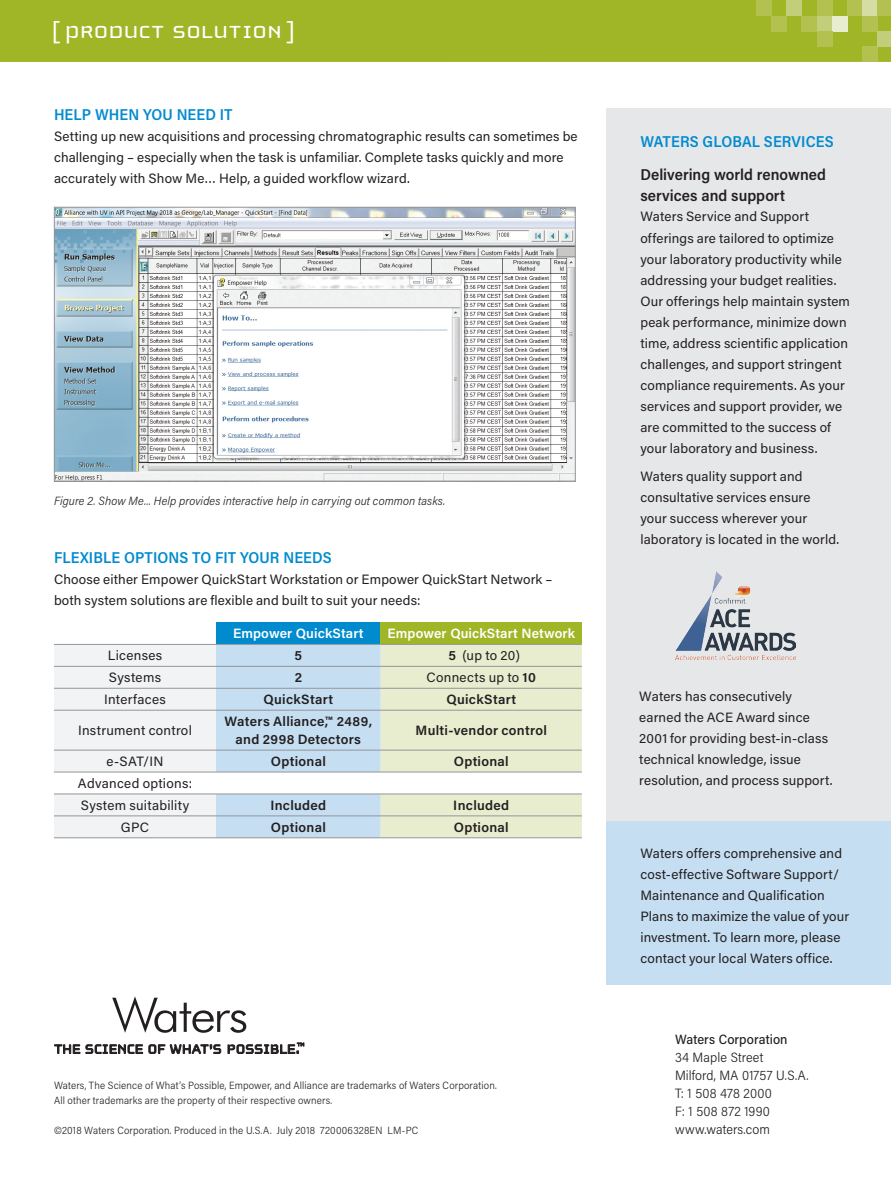
<style>
.page{position:relative;width:891px;height:1188px;background:#fff}
.page>*{position:absolute;margin:0;border:0;box-sizing:border-box;transform-origin:0 0}
.t1{font:25.5px "Cholla Unicase";letter-spacing:.01em;color:#fff;scale:1.1 1}
.t2{font:600 15.75px "Acumin Pro Semi Cond";letter-spacing:.005em;color:#008bcf}
.t3{font:600 15.75px/21px "Acumin Pro Semi Cond";letter-spacing:.005em;color:#231f20}
.t4{font:13.5px/21px "Acumin Pro";letter-spacing:.01em;color:#231f20}
.t5{font:600 13.5px/18px "Acumin Pro";letter-spacing:.025em;color:#231f20;text-align:center}
.t6{font:300 13.5px/18px "Acumin Pro Semi Cond";letter-spacing:.01em;color:#231f20}
.t7{font:600 13.5px "Acumin Pro";letter-spacing:.01em;color:#fff}
.t8{font:500 13.5px "Acumin Pro Semi Cond";letter-spacing:.005em;color:#231f20}
.t9{font:italic 300 12px "Acumin Pro Semi Cond";letter-spacing:.01em;color:#231f20}
.t10{font:300 10.5px/15px "Acumin Pro Semi Cond";letter-spacing:.015em;color:#231f20}
.s1{font-weight:600}
</style>
<div class="page">
<div style="left:0;top:0;width:891px;height:62px;background:#a0b627"></div>
<div style="left:756px;top:0;width:15px;height:16px;background:#b2c150"></div>
<div style="left:862px;top:47px;width:15px;height:15px;background:#b2c150"></div>
<div style="left:771px;top:16px;width:16px;height:15px;background:#b2c150"></div>
<div style="left:787px;top:0;width:15px;height:16px;background:#c3ce7b"></div>
<div style="left:802px;top:16px;width:15px;height:15px;background:#b2c150"></div>
<div style="left:817px;top:16px;width:15px;height:15px;background:#c3ce7b"></div>
<div style="left:832px;top:16px;width:16px;height:15px;background:#e8edcf"></div>
<div style="left:817px;top:0;width:15px;height:16px;background:#b2c150"></div>
<div style="left:817px;top:31px;width:15px;height:16px;background:#b2c150"></div>
<div style="left:862px;top:0;width:15px;height:16px;background:#d5dda4"></div>
<div style="left:848px;top:0;width:14px;height:16px;background:#b2c150"></div>
<div style="left:877px;top:0;width:14px;height:16px;background:#b2c150"></div>
<div style="left:862px;top:16px;width:15px;height:15px;background:#b2c150"></div>
<div style="left:877px;top:31px;width:14px;height:16px;background:#c3ce7b"></div>
<svg style="left:54px;top:1044px;width:167px;height:10px"></svg>
<svg style="left:228px;top:1043px;width:76px;height:11px"></svg>
<svg style="left:112px;top:996px;width:134px;height:37px"></svg>
<div style="left:607px;top:108px;width:284px;height:713px;background:#e6e7e9"></div>
<img style="left:676px;top:572px;width:120px;height:87px">
<div style="left:607px;top:821px;width:284px;height:164px;background:#c5def2"></div>
<div style="left:216px;top:623px;width:165px;height:21px;background:#008bcf"></div>
<div style="left:381px;top:623px;width:201px;height:21px;background:#a0b627"></div>
<svg style="left:54px;top:645px;width:528px;height:192px"></svg>
<hr style="left:54px;top:644px;width:162px;height:1px;background:#939598">
<hr style="left:216px;top:644px;width:165px;height:1px;background:#939598">
<hr style="left:381px;top:644px;width:201px;height:1px;background:#939598">
<hr style="left:54px;top:666px;width:162px;height:1px;background:#939598">
<hr style="left:216px;top:666px;width:165px;height:1px;background:#939598">
<hr style="left:381px;top:666px;width:201px;height:1px;background:#939598">
<hr style="left:54px;top:688px;width:162px;height:1px;background:#939598">
<hr style="left:216px;top:688px;width:165px;height:1px;background:#939598">
<hr style="left:381px;top:688px;width:201px;height:1px;background:#939598">
<hr style="left:54px;top:710px;width:162px;height:1px;background:#939598">
<hr style="left:216px;top:710px;width:165px;height:1px;background:#939598">
<hr style="left:381px;top:710px;width:201px;height:1px;background:#939598">
<hr style="left:54px;top:750px;width:162px;height:1px;background:#939598">
<hr style="left:216px;top:750px;width:165px;height:1px;background:#939598">
<hr style="left:381px;top:750px;width:201px;height:1px;background:#939598">
<hr style="left:54px;top:772px;width:162px;height:1px;background:#939598">
<hr style="left:216px;top:772px;width:165px;height:1px;background:#939598">
<hr style="left:381px;top:772px;width:201px;height:1px;background:#939598">
<hr style="left:54px;top:794px;width:162px;height:1px;background:#939598">
<hr style="left:216px;top:794px;width:165px;height:1px;background:#939598">
<hr style="left:381px;top:794px;width:201px;height:1px;background:#939598">
<hr style="left:54px;top:816px;width:162px;height:1px;background:#939598">
<hr style="left:216px;top:816px;width:165px;height:1px;background:#939598">
<hr style="left:381px;top:816px;width:201px;height:1px;background:#939598">
<hr style="left:54px;top:837px;width:162px;height:1px;background:#939598">
<hr style="left:216px;top:837px;width:165px;height:1px;background:#939598">
<hr style="left:381px;top:837px;width:201px;height:1px;background:#939598">
<img style="left:56px;top:209px;width:518px;height:270px">
<div style="left:54px;top:207px;width:522px;height:274px;border:1px solid #939598"></div>
<h1 class="t1" style="left:52px;top:19px;width:223px">[ PRODUCT SOLUTION ]</h1>
<p class="t2" style="left:54px;top:104px;width:180px">HELP WHEN YOU NEED IT</p>
<p class="t4" style="left:54px;top:125px;width:525px">Setting up new acquisitions and processing chromatographic results can sometimes be challenging – especially when the task is unfamiliar. Complete tasks quickly and more accurately with Show Me… Help, a guided workflow wizard.</p>
<p class="t9" style="left:54px;top:493px;width:393px">Figure 2. Show Me... Help provides interactive help in carrying out common tasks.</p>
<p class="t2" style="left:54px;top:547px;width:279px">FLEXIBLE OPTIONS TO FIT YOUR NEEDS</p>
<p class="t4" style="left:54px;top:568px;width:500px">Choose either Empower QuickStart Workstation or Empower QuickStart Network – both system solutions are flexible and built to suit your needs:</p>
<p class="t7" style="left:233px;top:624px;width:132px">Empower QuickStart</p>
<p class="t7" style="left:387px;top:624px;width:189px">Empower QuickStart Network</p>
<p class="t4" style="left:108px;top:645px;width:56px">Licenses</p>
<p class="t5" style="left:295px;top:646px;width:9px">5</p>
<p class="t4" style="left:449px;top:645px;width:73px"><span class="s1">5</span> (up to 20)</p>
<p class="t4" style="left:109px;top:667px;width:54px">Systems</p>
<p class="t5" style="left:295px;top:668px;width:9px">2</p>
<p class="t4" style="left:426px;top:667px;width:111px">Connects up to <span class="s1">10</span></p>
<p class="t4" style="left:104px;top:688px;width:63px">Interfaces</p>
<p class="t5" style="left:264px;top:690px;width:71px">QuickStart</p>
<p class="t5" style="left:446px;top:690px;width:71px">QuickStart</p>
<p class="t4" style="left:78px;top:719px;width:115px">Instrument control</p>
<p class="t5" style="left:225px;top:712px;width:149px">Waters Alliance,™ 2489, and 2998 Detectors</p>
<p class="t5" style="left:416px;top:721px;width:133px">Multi-vendor control</p>
<p class="t4" style="left:106px;top:750px;width:59px">e-SAT/IN</p>
<p class="t5" style="left:271px;top:752px;width:57px">Optional</p>
<p class="t5" style="left:454px;top:752px;width:57px">Optional</p>
<p class="t4" style="left:78px;top:772px;width:116px;line-height:21.9px">Advanced options:<br>System suitability</p>
<p class="t5" style="left:270px;top:796px;width:57px">Included</p>
<p class="t5" style="left:453px;top:796px;width:57px">Included</p>
<p class="t4" style="left:121px;top:816px;width:30px">GPC</p>
<p class="t5" style="left:271px;top:818px;width:57px">Optional</p>
<p class="t5" style="left:454px;top:818px;width:57px">Optional</p>
<p class="t10" style="left:54px;top:1077px;width:444px">Waters, The Science of What’s Possible, Empower, and Alliance are trademarks of Waters Corporation.<br>All other trademarks are the property of their respective owners.</p>
<p class="t10" style="left:54px;top:1122px;width:366px">©2018 Waters Corporation. Produced in the U.S.A. July 2018 720006328EN LM-PC</p>
<p class="t2" style="left:640px;top:131px;width:195px">WATERS GLOBAL SERVICES</p>
<p class="t3" style="left:640px;top:163px;width:187px">Delivering world renowned services and support</p>
<p class="t4" style="left:640px;top:206px;width:211px">Waters Service and Support offerings are tailored to optimize your laboratory productivity while addressing your budget realities.<br>Our offerings help maintain system peak performance, minimize down time, address scientific application challenges, and support stringent compliance requirements. As your services and support provider, we are committed to the success of your laboratory and business.</p>
<p class="t4" style="left:640px;top:465px;width:200px">Waters quality support and consultative services ensure your success wherever your laboratory is located in the world.</p>
<p class="t4" style="left:639px;top:685px;width:195px">Waters has consecutively earned the ACE Award since<br>2001 for providing best-in-class technical knowledge, issue resolution, and process support.</p>
<p class="t4" style="left:640px;top:843px;width:210px">Waters offers comprehensive and cost-effective Software Support/ Maintenance and Qualification Plans to maximize the value of your investment. To learn more, please contact your local Waters office.</p>
<p class="t8" style="left:675px;top:1030px;width:114px">Waters Corporation</p>
<p class="t6" style="left:675px;top:1048px;width:135px">34 Maple Street<br>Milford, MA 01757 U.S.A.<br>T: 1 508 478 2000<br>F: 1 508 872 1990 www.waters.com</p>
</div>
